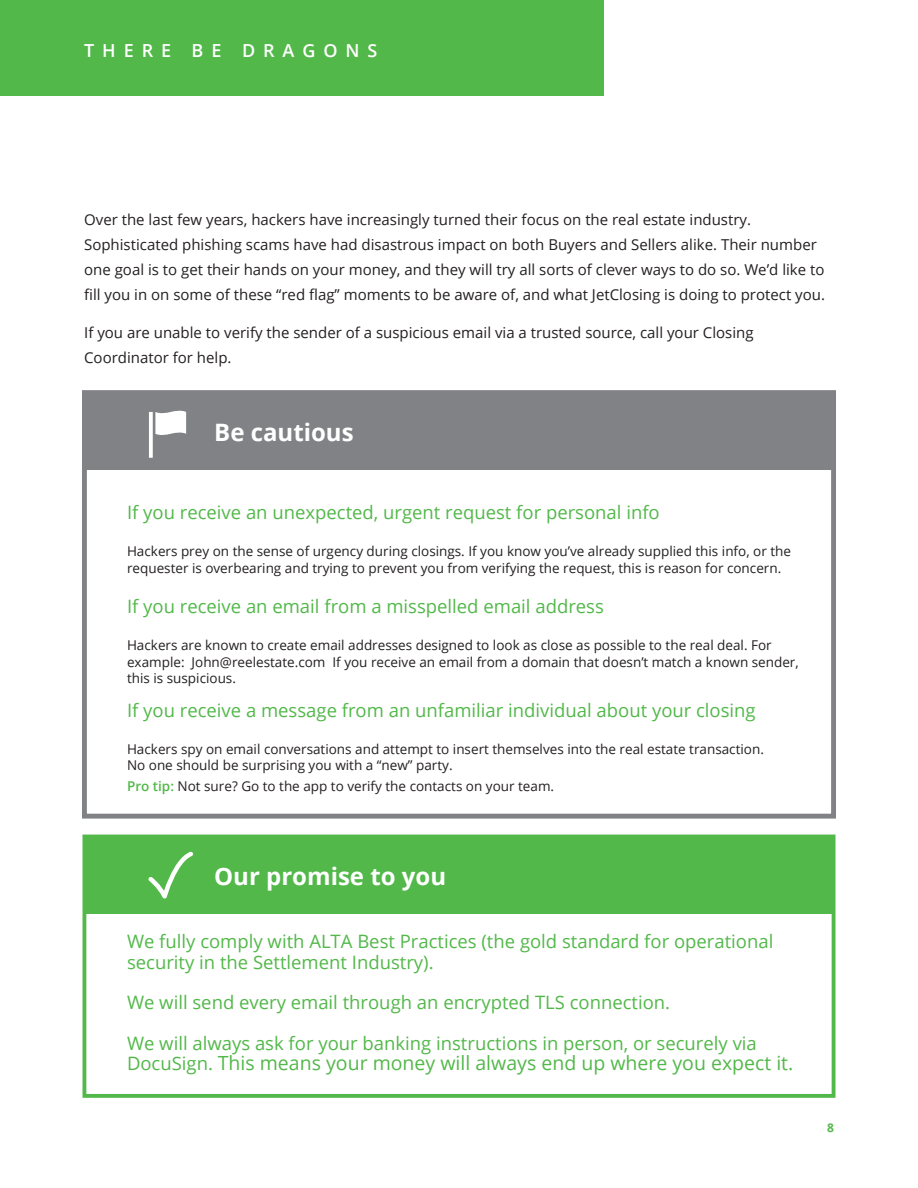
<style>
.page{position:relative;width:918px;height:1188px;background:#fff}
.page>*{position:absolute;margin:0;border:0;box-sizing:border-box;transform-origin:0 0}
.t1{font:700 24px "Open Sans";color:#fff}
.t2{font:19.5px "Open Sans";color:#52b849}
.t3{font:18.45px/20.2px "Open Sans";color:#52b849}
.t4{font:600 18px "Open Sans";letter-spacing:.44em;color:#fff}
.t5{font:15px/25px "Open Sans";color:#231f20}
.t6{font:13.5px/16.5px "Open Sans";color:#231f20}
.t7{font:700 12px "Open Sans";color:#52b849}
.s1{font-weight:600;color:#52b849}
.s2{font-size:18.45px}
</style>
<div class="page">
<div style="left:85px;top:393px;width:749px;height:77px;background:#808285"></div>
<div style="left:85px;top:836px;width:749px;height:78px;background:#52b849"></div>
<div style="left:82px;top:390px;width:754px;height:429px;border:5px solid #808285"></div>
<div style="left:83px;top:835px;width:752px;height:263px;border:4px solid #52b849"></div>
<div style="left:0;top:0;width:604px;height:96px;background:#52b849"></div>
<svg style="left:149px;top:412px;width:4px;height:46px"></svg>
<svg style="left:155px;top:410px;width:31px;height:25px"></svg>
<svg style="left:148px;top:851px;width:45px;height:48px"></svg>
<h3 class="t4" style="left:84px;top:38px;width:295px">THERE BE DRAGONS</h3>
<p class="t5" style="left:84px;top:207px;width:742px">Over the last few years, hackers have increasingly turned their focus on the real estate industry.<br>Sophisticated phishing scams have had disastrous impact on both Buyers and Sellers alike. Their number one goal is to get their hands on your money, and they will try all sorts of clever ways to do so. We’d like to fill you in on some of these “red flag” moments to be aware of, and what JetClosing is doing to protect you.</p>
<p class="t5" style="left:84px;top:320px;width:671px">If you are unable to verify the sender of a suspicious email via a trusted source, call your Closing<br>Coordinator for help.</p>
<h1 class="t1" style="left:214px;top:415px;width:141px">Be cautious</h1>
<h3 class="t3" style="left:127px;top:502px;width:534px">If you receive an unexpected, urgent request for personal info</h3>
<p class="t6" style="left:127px;top:543px;width:665px">Hackers prey on the sense of urgency during closings. If you know you’ve already supplied this info, or the requester is overbearing and trying to prevent you from verifying the request, this is reason for concern.</p>
<h3 class="t3" style="left:127px;top:596px;width:478px">If you receive an email from a misspelled email address</h3>
<p class="t6" style="left:127px;top:637px;width:673px">Hackers are known to create email addresses designed to look as close as possible to the real deal. For example: John@reelestate.com If you receive an email from a domain that doesn’t match a known sender, this is suspicious.</p>
<h3 class="t3" style="left:127px;top:700px;width:630px">If you receive a message from an unfamiliar individual about your closing</h3>
<p class="t6" style="left:127px;top:740px;width:638px">Hackers spy on email conversations and attempt to insert themselves into the real estate transaction.<br>No one should be surprising you with a “new” party.</p>
<p class="t6" style="left:127px;top:778px;width:429px"><span class="s1">Pro tip:</span> Not sure? Go to the app to verify the contacts on your team.</p>
<h1 class="t1" style="left:214px;top:859px;width:233px">Our promise to you</h1>
<h3 class="t3" style="left:127px;top:931px;width:648px">We fully comply with ALTA Best Practices (the gold standard for operational security in the Settlement Industry).</h3>
<h3 class="t3" style="left:127px;top:992px;width:545px">We will send every email through an encrypted TLS connection.</h3>
<h3 class="t3" style="left:127px;top:1033px;width:631px">We will always ask for your banking instructions in person, or securely via</h3>
<h2 class="t2" style="left:127px;top:1050px;width:668px"><span class="s2">DocuSign.</span> This means your money will always end up where you expect it.</h2>
<p class="t7" style="left:827px;top:1119px;width:8px">8</p>
</div>
